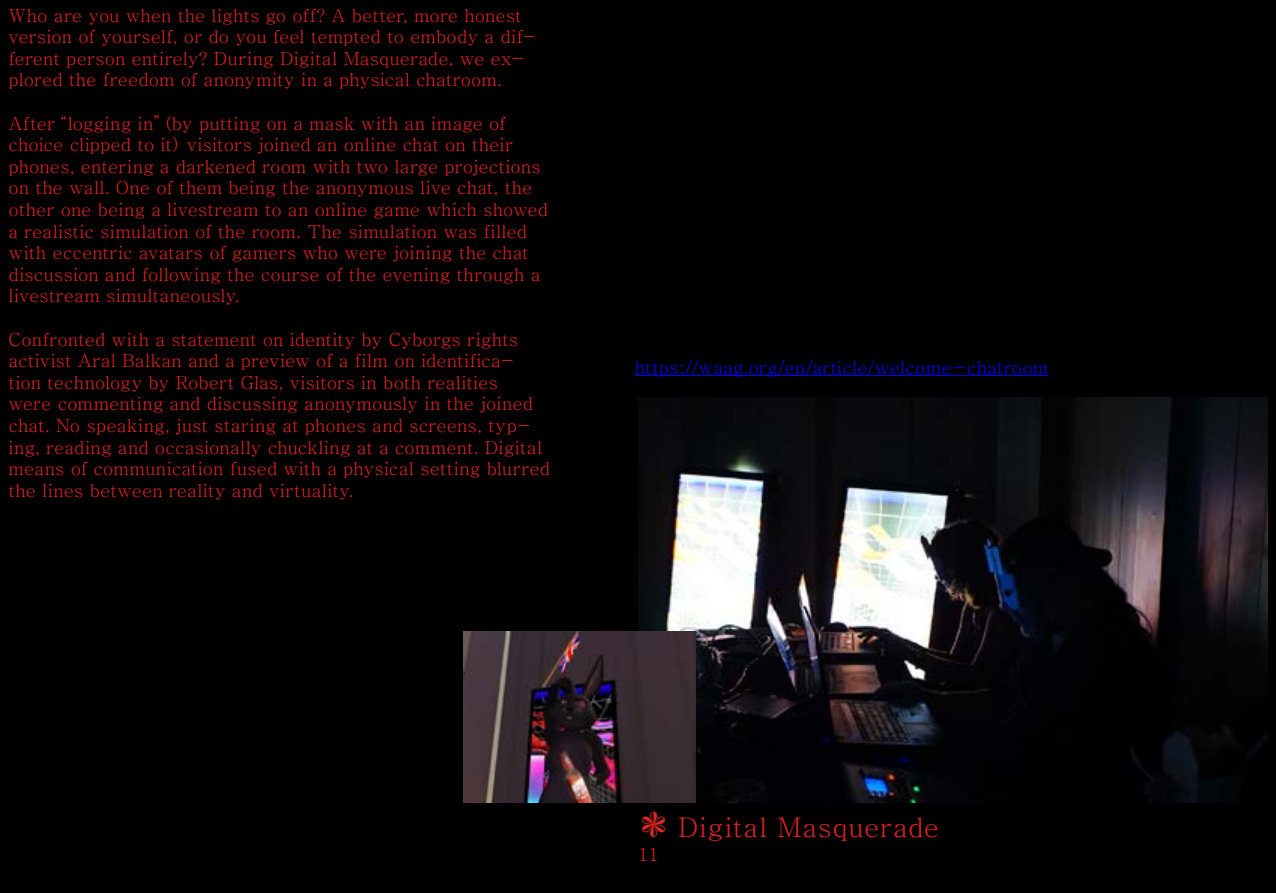
<style>
.page{position:relative;width:1276px;height:893px;background:#000}
.page>*{position:absolute;margin:0;border:0;box-sizing:border-box;transform-origin:0 0}
.t1{font:500 27px "Adobe Myungjo Std";letter-spacing:.01em;color:#e52321}
.t2{font:500 18px/21.6px "Adobe Myungjo Std";letter-spacing:-.005em;color:#e52321}
.t3{font:500 18px "Adobe Myungjo Std";color:#00f}
.s1{color:#e52622}
</style>
<div class="page">
<img style="left:638px;top:397px;width:629px;height:406px">
<hr style="left:635px;top:375px;width:413px;height:1px;background:#00f">
<img style="left:464px;top:631px;width:232px;height:172px">
<p class="t2" style="left:9px;top:4px;width:530px">Who are you when the lights go off? A better, more honest version of yourself, or do you feel tempted to embody a dif&shy;ferent person entirely? During Digital Masquerade, we ex&shy;plored the freedom of anonymity in a physical chatroom.</p>
<p class="t2" style="left:9px;top:112px;width:541px">After“logging in”(by putting on a mask with an image of choice clipped to it) visitors joined an online chat on their phones, entering a darkened room with two large projections on the wall. One of them being the anonymous live chat, the other one being a livestream to an online game which showed a realistic simulation of the room. The simulation was filled with eccentric avatars of gamers who were joining the chat discussion and following the course of the evening through a livestream simultaneously.</p>
<p class="t2" style="left:9px;top:328px;width:543px">Confronted with a statement on identity by Cyborgs rights activist Aral Balkan and a preview of a film on identifica&shy;tion technology by Robert Glas, visitors in both realities<br>were commenting and discussing anonymously in the joined chat. No speaking, just staring at phones and screens, typ&shy;ing, reading and occasionally chuckling at a comment. Digital means of communication fused with a physical setting blurred the lines between reality and virtuality.</p>
<p class="t3" style="left:635px;top:358px;width:415px">https://waag.org/en/article/welcome-chatroom</p>
<h1 class="t1" style="left:638px;top:814px;width:303px"><span class="s1">❃</span> Digital Masquerade</h1>
<p class="t2" style="left:638px;top:844px;width:23px">11</p>
</div>
